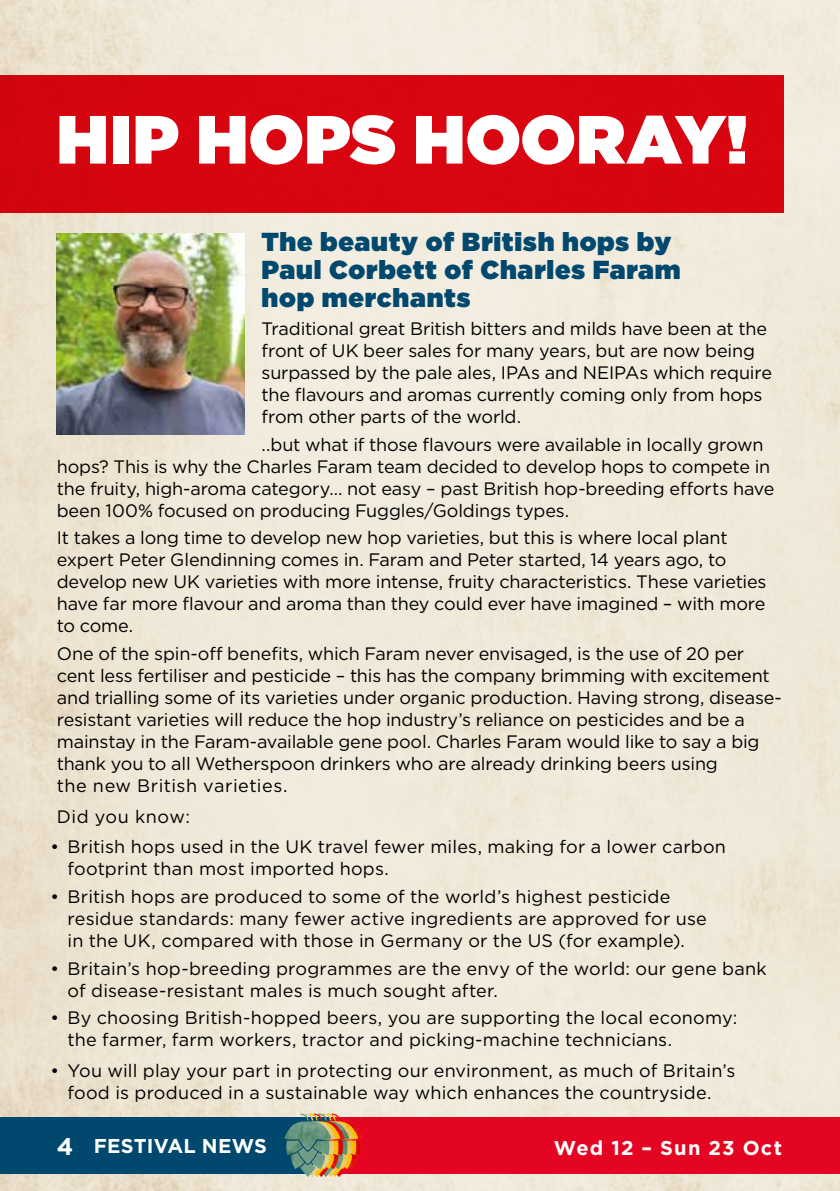
<style>
.page{position:relative;width:840px;height:1191px;background:#fff}
.page>*{position:absolute;margin:0;border:0;box-sizing:border-box;transform-origin:0 0}
.t1{font:900 68px "Gotham";letter-spacing:.005em;color:#fff}
.t2{font:900 26px/28px "Gotham HTF";letter-spacing:.03em;color:#00486d}
.t3{font:700 20px "Gotham";letter-spacing:.065em;color:#fff}
.t4{font:700 20px "Gotham";letter-spacing:.02em;color:#fff}
.t5{font:18px/22px "Gotham";letter-spacing:-.005em;color:#000}
.t6{font:18px "Gotham";letter-spacing:.03em;color:#000}
.s1{font-size:24px}
</style>
<div class="page">
<img style="left:0;top:0;width:840px;height:1191px">
<div style="left:0;top:1117px;width:331px;height:57px;background:#00486d"></div>
<div style="left:330px;top:1117px;width:509px;height:57px;background:#e30522"></div>
<img style="left:284px;top:1113px;width:78px;height:64px">
<hr style="left:839px;top:1117px;width:1px;height:57px;background:#00486d">
<div style="left:0;top:75px;width:782px;height:137px;background:#d70510"></div>
<img style="left:57px;top:233px;width:187px;height:201px">
<h1 class="t1" style="left:57px;top:91px;width:692px">HIP HOPS HOORAY!</h1>
<h2 class="t2" style="left:261px;top:227px;width:420px">The beauty of British hops by<br>Paul Corbett of Charles Faram hop merchants</h2>
<p class="t5" style="left:261px;top:317px;width:511px">Traditional great British bitters and milds have been at the front of UK beer sales for many years, but are now being surpassed by the pale ales, IPAs and NEIPAs which require the flavours and aromas currently coming only from hops from other parts of the world.</p>
<p class="t5" style="left:57px;top:433px;width:718px;text-indent:205px">..but what if those flavours were available in locally grown hops? This is why the Charles Faram team decided to develop hops to compete in the fruity, high-aroma category… not easy – past British hop-breeding efforts have been 100% focused on producing Fuggles/Goldings types.</p>
<p class="t5" style="left:57px;top:526px;width:711px">It takes a long time to develop new hop varieties, but this is where local plant expert Peter Glendinning comes in. Faram and Peter started, 14 years ago, to develop new UK varieties with more intense, fruity characteristics. These varieties have far more flavour and aroma than they could ever have imagined – with more to come.</p>
<p class="t5" style="left:57px;top:642px;width:726px">One of the spin-off benefits, which Faram never envisaged, is the use of 20 per cent less fertiliser and pesticide – this has the company brimming with excitement and trialling some of its varieties under organic production. Having strong, disease&shy;resistant varieties will reduce the hop industry’s reliance on pesticides and be a mainstay in the Faram-available gene pool. Charles Faram would like to say a big thank you to all Wetherspoon drinkers who are already drinking beers using<br>the new British varieties.</p>
<p class="t6" style="left:57px;top:804px;width:135px">Did you know:</p>
<p class="t5" style="left:67px;top:835px;width:659px;text-indent:-17px">• British hops used in the UK travel fewer miles, making for a lower carbon footprint than most imported hops.</p>
<p class="t5" style="left:67px;top:885px;width:640px;text-indent:-17px">• British hops are produced to some of the world’s highest pesticide residue standards: many fewer active ingredients are approved for use in the UK, compared with those in Germany or the US (for example).</p>
<p class="t5" style="left:67px;top:956px;width:700px;text-indent:-17px">• Britain’s hop-breeding programmes are the envy of the world: our gene bank of disease-resistant males is much sought after.</p>
<p class="t5" style="left:67px;top:1006px;width:671px;text-indent:-17px">• By choosing British-hopped beers, you are supporting the local economy: the farmer, farm workers, tractor and picking-machine technicians.</p>
<p class="t5" style="left:50px;top:1059px;width:686px;text-align:center">• You will play your part in protecting our environment, as much of Britain’s food is produced in a sustainable way which enhances the countryside.</p>
<p class="t3" style="left:553px;top:1134px;width:230px">Wed 12 – Sun 23 Oct</p>
<p class="t4" style="left:57px;top:1133px;width:211px"><span class="s1">4</span> FESTIVAL NEWS</p>
</div>
